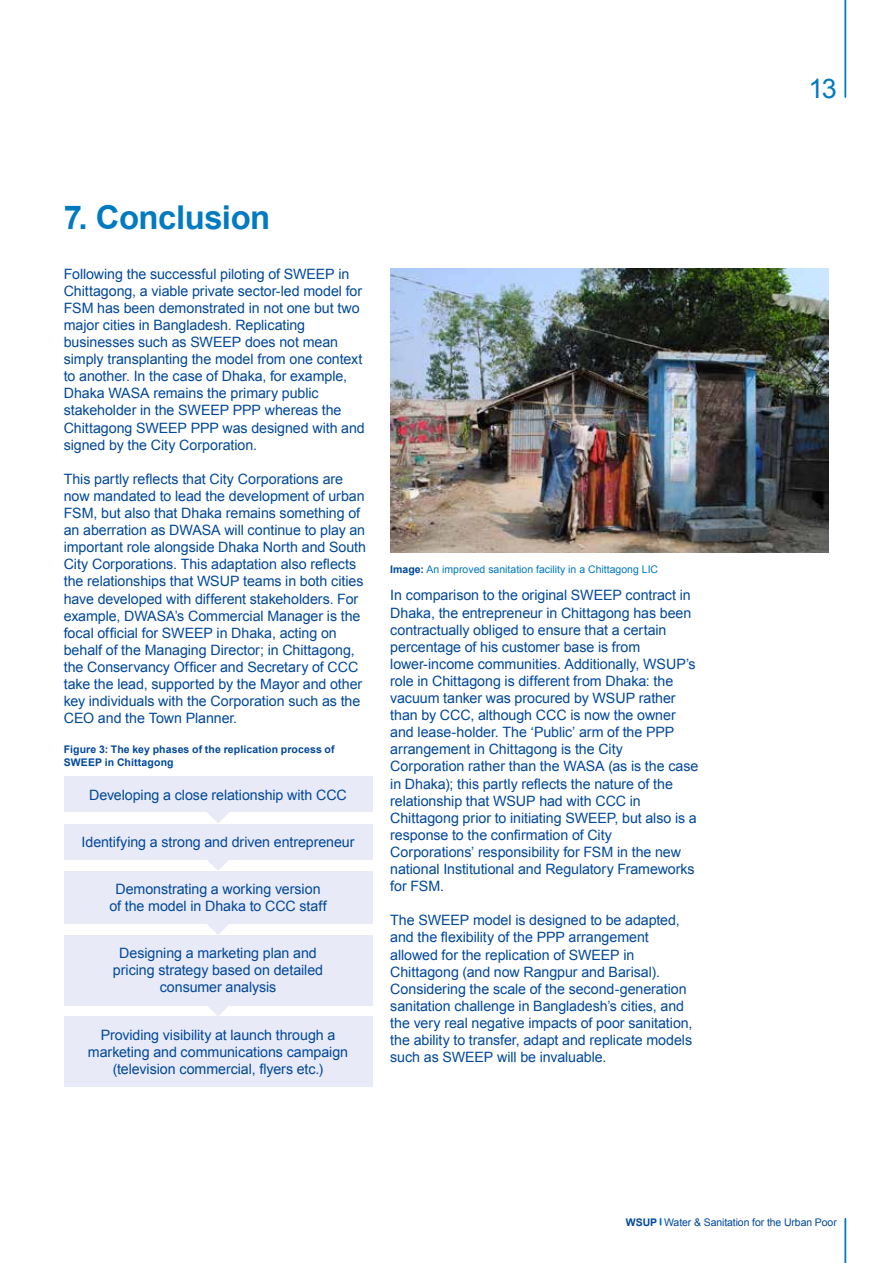
<style>
.page{position:relative;width:893px;height:1263px;background:#fff}
.page>*{position:absolute;margin:0;border:0;box-sizing:border-box;transform-origin:0 0}
.t1{font:700 32.85px "Arial";letter-spacing:-.015em;color:#007ac0}
.t2{font:27px "Arial";color:#007ac0}
.t3{font:14.25px/17.1px "Arial";letter-spacing:-.005em;color:#00489a}
.t4{font:700 10.5px/12.6px "Arial";letter-spacing:.01em;color:#00489a}
.t5{font:10.5px "Arial";color:#0078bf}
.t6{font:10.5px "Arial";letter-spacing:-.01em;color:#00489a}
.s1{font-weight:700;color:#00489a}
.s2{font-weight:700}
</style>
<div class="page">
<hr style="left:844px;top:0;width:2px;height:97px;background:#007ac0">
<hr style="left:844px;top:1219px;width:2px;height:44px;background:#007ac0">
<img style="left:390px;top:268px;width:439px;height:285px">
<div style="left:64px;top:776px;width:308px;height:36px;background:#e9eaf7"></div>
<div style="left:64px;top:823px;width:308px;height:36px;background:#e9eaf7"></div>
<div style="left:64px;top:871px;width:308px;height:53px;background:#e9eaf7"></div>
<div style="left:64px;top:935px;width:308px;height:70px;background:#e9eaf7"></div>
<div style="left:64px;top:1016px;width:308px;height:70px;background:#e9eaf7"></div>
<svg style="left:207px;top:812px;width:22px;height:11px"></svg>
<svg style="left:207px;top:859px;width:22px;height:11px"></svg>
<svg style="left:207px;top:924px;width:22px;height:11px"></svg>
<svg style="left:207px;top:1005px;width:22px;height:11px"></svg>
<h1 class="t1" style="left:64px;top:195px;width:208px">7. Conclusion</h1>
<p class="t3" style="left:64px;top:265px;width:303px">Following the successful piloting of SWEEP in Chittagong, a viable private sector-led model for FSM has been demonstrated in not one but two major cities in Bangladesh. Replicating businesses such as SWEEP does not mean simply transplanting the model from one context to another. In the case of Dhaka, for example, Dhaka WASA remains the primary public stakeholder in the SWEEP PPP whereas the Chittagong SWEEP PPP was designed with and signed by the City Corporation.</p>
<p class="t3" style="left:64px;top:470px;width:304px">This partly reflects that City Corporations are now mandated to lead the development of urban FSM, but also that Dhaka remains something of an aberration as DWASA will continue to play an important role alongside Dhaka North and South City Corporations. This adaptation also reflects the relationships that WSUP teams in both cities have developed with different stakeholders. For example, DWASA’s Commercial Manager is the focal official for SWEEP in Dhaka, acting on behalf of the Managing Director; in Chittagong, the Conservancy Officer and Secretary of CCC take the lead, supported by the Mayor and other key individuals with the Corporation such as the CEO and the Town Planner.</p>
<p class="t4" style="left:64px;top:743px;width:272px">Figure 3: The key phases of the replication process of<br>SWEEP in Chittagong</p>
<p class="t3" style="left:89px;top:786px;width:259px">Developing a close relationship with CCC</p>
<p class="t3" style="left:82px;top:833px;width:274px">Identifying a strong and driven entrepreneur</p>
<p class="t3" style="left:109px;top:880px;width:219px;text-align:center">Demonstrating a working version of the model in Dhaka to CCC staff</p>
<p class="t3" style="left:113px;top:945px;width:212px;text-align:center">Designing a marketing plan and pricing strategy based on detailed consumer analysis</p>
<p class="t3" style="left:88px;top:1026px;width:262px;text-align:center">Providing visibility at launch through a marketing and communications campaign (television commercial, flyers etc.)</p>
<p class="t5" style="left:390px;top:563px;width:269px"><span class="s1">Image:</span> An improved sanitation facility in a Chittagong LIC</p>
<p class="t3" style="left:390px;top:587px;width:310px">In comparison to the original SWEEP contract in Dhaka, the entrepreneur in Chittagong has been contractually obliged to ensure that a certain percentage of his customer base is from lower-income communities. Additionally, WSUP’s role in Chittagong is different from Dhaka: the vacuum tanker was procured by WSUP rather than by CCC, although CCC is now the owner and lease-holder. The ‘Public’ arm of the PPP arrangement in Chittagong is the City Corporation rather than the WASA (as is the case in Dhaka); this partly reflects the nature of the relationship that WSUP had with CCC in Chittagong prior to initiating SWEEP, but also is a response to the confirmation of City Corporations’ responsibility for FSM in the new national Institutional and Regulatory Frameworks for FSM.</p>
<p class="t3" style="left:390px;top:912px;width:304px">The SWEEP model is designed to be adapted, and the flexibility of the PPP arrangement allowed for the replication of SWEEP in Chittagong (and now Rangpur and Barisal).<br>Considering the scale of the second-generation sanitation challenge in Bangladesh’s cities, and the very real negative impacts of poor sanitation, the ability to transfer, adapt and replicate models such as SWEEP will be invaluable.</p>
<h2 class="t2" style="left:808px;top:71px;width:30px">13</h2>
<p class="t6" style="left:626px;top:1215px;width:212px"><span class="s2">WSUP</span> Water &amp; Sanitation for the Urban Poor</p>
</div>
